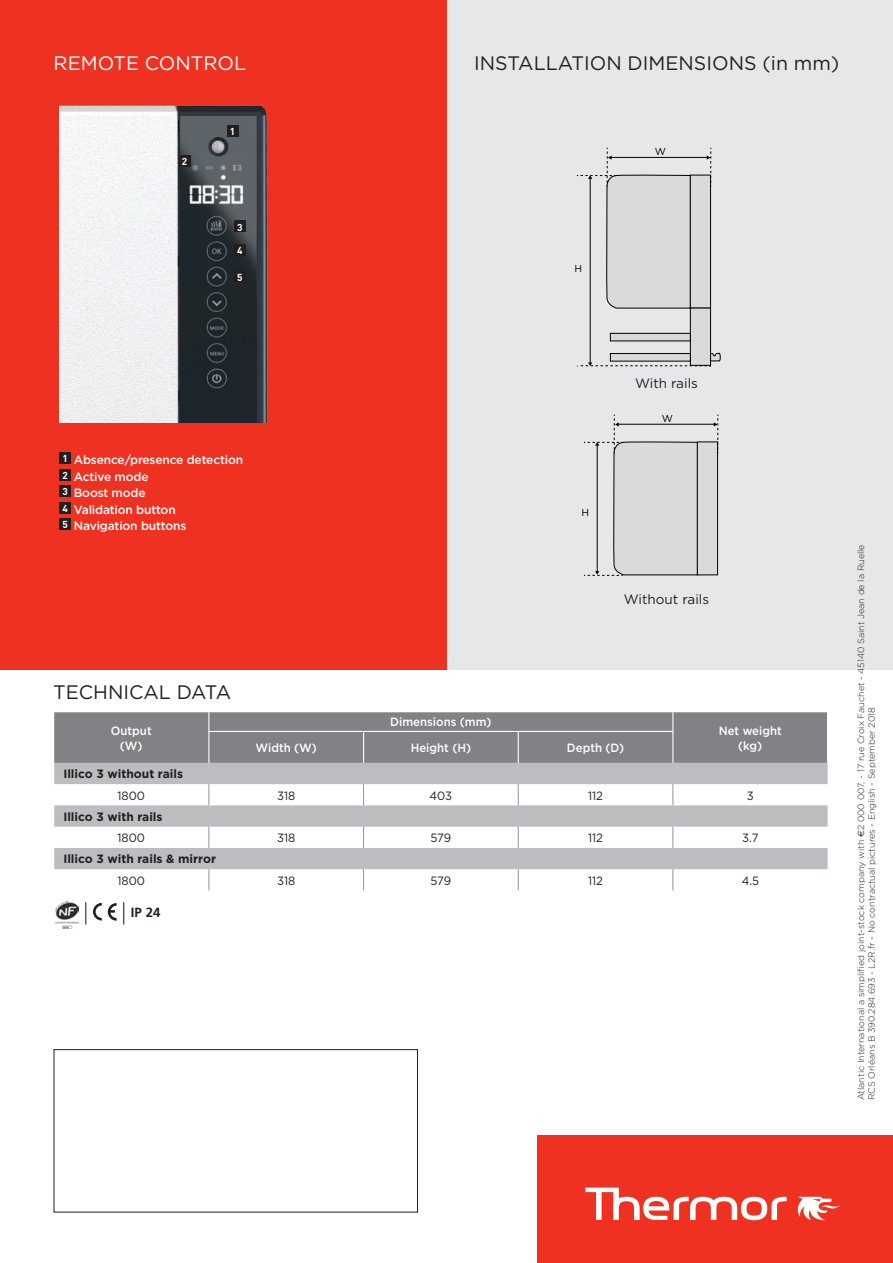
<style>
.page{position:relative;width:893px;height:1263px;background:#fff}
.page>*{position:absolute;margin:0;border:0;box-sizing:border-box;transform-origin:0 0}
.t1{font:19.5px "Gotham";color:#231f20}
.t2{font:19.5px "Gotham";color:#fff}
.t3{font:13.5px "Gotham";color:#231f20}
.t4{font:700 13.35px "Frutiger";color:#231f20}
.t5{font:500 12px/16.5px "Gotham";letter-spacing:-.015em;color:#fff}
.t6{font:500 12px/14.4px "Gotham";letter-spacing:-.015em;color:#fff;text-align:center;scale:.95 1}
.t7{font:700 12px "Gotham";color:#231f20}
.t8{font:12px "Gotham";color:#231f20;scale:.95 1}
.t9{font:700 10.05px "DIN";color:#fff}
.t10{font:10.05px "Gotham";color:#000}
.t11{font:300 9px/10.8px "Gotham";color:#231f20}
.s1{font-family:"DIN";font-weight:700;font-size:10.05px}
.s2{font-family:"Euro Sans";font-weight:400}
</style>
<div class="page">
<div style="left:435px;top:0;width:458px;height:669px;background:#e6e7e9"></div>
<div style="left:0;top:0;width:446px;height:669px;background:#ef3122"></div>
<div style="left:537px;top:1135px;width:356px;height:128px;background:#ef3122"></div>
<svg style="left:797px;top:1197px;width:43px;height:23px"></svg>
<svg style="left:585px;top:1187px;width:202px;height:33px"></svg>
<div style="left:54px;top:1049px;width:364px;height:163px;border:1px solid #231f20"></div>
<div style="left:60px;top:452px;width:11px;height:12px;background:#231f20"></div>
<div style="left:60px;top:469px;width:11px;height:11px;background:#231f20"></div>
<div style="left:60px;top:485px;width:11px;height:12px;background:#231f20"></div>
<div style="left:60px;top:502px;width:11px;height:11px;background:#231f20"></div>
<div style="left:60px;top:518px;width:11px;height:12px;background:#231f20"></div>
<svg style="left:54px;top:763px;width:774px;height:106px;fill:#bcbdc0"></svg>
<svg style="left:208px;top:784px;width:1px;height:21px"></svg>
<svg style="left:208px;top:827px;width:1px;height:21px"></svg>
<svg style="left:208px;top:869px;width:1px;height:21px"></svg>
<svg style="left:363px;top:784px;width:1px;height:21px"></svg>
<svg style="left:363px;top:827px;width:1px;height:21px"></svg>
<svg style="left:363px;top:869px;width:1px;height:21px"></svg>
<svg style="left:518px;top:784px;width:1px;height:21px"></svg>
<svg style="left:518px;top:827px;width:1px;height:21px"></svg>
<svg style="left:518px;top:869px;width:1px;height:21px"></svg>
<svg style="left:672px;top:784px;width:1px;height:21px"></svg>
<svg style="left:672px;top:827px;width:1px;height:21px"></svg>
<svg style="left:672px;top:869px;width:1px;height:21px"></svg>
<div style="left:54px;top:712px;width:774px;height:51px;background:#808285"></div>
<hr style="left:827px;top:731px;width:1px;height:32px;background:#fff">
<hr style="left:363px;top:732px;width:1px;height:31px;background:#fff">
<hr style="left:518px;top:732px;width:1px;height:31px;background:#fff">
<hr style="left:672px;top:732px;width:1px;height:31px;background:#fff">
<hr style="left:208px;top:731px;width:156px;height:1px;background:#fff">
<hr style="left:364px;top:731px;width:154px;height:1px;background:#fff">
<hr style="left:518px;top:731px;width:155px;height:1px;background:#fff">
<img style="left:55px;top:901px;width:24px;height:27px">
<svg style="left:123px;top:902px;width:1px;height:22px"></svg>
<svg style="left:85px;top:902px;width:1px;height:22px"></svg>
<svg style="left:93px;top:903px;width:9px;height:17px"></svg>
<svg style="left:108px;top:903px;width:9px;height:18px"></svg>
<img style="left:60px;top:105px;width:208px;height:317px">
<div style="left:179px;top:155px;width:11px;height:12px;background:#231f20"></div>
<div style="left:234px;top:221px;width:11px;height:11px;background:#231f20"></div>
<div style="left:234px;top:244px;width:11px;height:12px;background:#231f20"></div>
<div style="left:234px;top:271px;width:11px;height:11px;background:#231f20"></div>
<div style="left:227px;top:125px;width:11px;height:12px;background:#231f20"></div>
<div style="left:690px;top:175px;width:20px;height:133px;background:#dadad9"></div>
<div style="left:690px;top:175px;width:21px;height:133px;border:1px solid #000"></div>
<div style="left:690px;top:308px;width:20px;height:57px;background:#dadad9"></div>
<div style="left:690px;top:308px;width:21px;height:58px;border:1px solid #000"></div>
<div style="left:610px;top:333px;width:80px;height:8px;background:#dadad9"></div>
<div style="left:610px;top:333px;width:81px;height:8px;border:1px solid #000"></div>
<hr style="left:590px;top:179px;width:1px;height:183px;background:#000">
<svg style="left:577px;top:353px;width:144px;height:14px"></svg>
<hr style="left:611px;top:157px;width:97px;height:1px;background:#000">
<svg style="left:707px;top:148px;width:4px;height:38px"></svg>
<svg style="left:577px;top:148px;width:114px;height:161px"></svg>
<div style="left:697px;top:442px;width:21px;height:133px;background:#dadad9"></div>
<div style="left:697px;top:441px;width:21px;height:134px;border:1px solid #000"></div>
<hr style="left:618px;top:424px;width:97px;height:1px;background:#000">
<svg style="left:714px;top:415px;width:5px;height:38px"></svg>
<svg style="left:584px;top:415px;width:114px;height:161px"></svg>
<h1 class="t2" style="left:54px;top:50px;width:194px">REMOTE CONTROL</h1>
<p class="t9" style="left:182px;top:155px;width:7px">2</p>
<p class="t9" style="left:230px;top:125px;width:7px">1</p>
<p class="t9" style="left:237px;top:220px;width:7px">3</p>
<p class="t9" style="left:237px;top:244px;width:7px">4</p>
<p class="t9" style="left:237px;top:270px;width:7px">5</p>
<h1 class="t1" style="left:474px;top:50px;width:367px">INSTALLATION DIMENSIONS (in mm)</h1>
<p class="t10" style="left:574px;top:262px;width:9px">H</p>
<p class="t10" style="left:655px;top:145px;width:13px">W</p>
<h2 class="t3" style="left:635px;top:375px;width:64px">With rails</h2>
<h3 class="t5" style="left:62px;top:451px;width:182px"><span class="s1">1</span> Absence/presence detection<br><span class="s1">2</span> Active mode<br><span class="s1">3</span> Boost mode<br><span class="s1">4</span> Validation button<br><span class="s1">5</span> Navigation buttons</h3>
<p class="t10" style="left:581px;top:506px;width:9px">H</p>
<p class="t10" style="left:662px;top:412px;width:13px">W</p>
<h2 class="t3" style="left:624px;top:591px;width:87px">Without rails</h2>
<h1 class="t1" style="left:53px;top:680px;width:179px">TECHNICAL DATA</h1>
<h3 class="t6" style="left:111px;top:724px;width:44px">Output (W)</h3>
<h3 class="t6" style="left:390px;top:715px;width:108px">Dimensions (mm)</h3>
<h3 class="t6" style="left:719px;top:724px;width:68px">Net weight</h3>
<h3 class="t6" style="left:256px;top:741px;width:66px">Width (W)</h3>
<h3 class="t6" style="left:411px;top:741px;width:65px">Height (H)</h3>
<h3 class="t6" style="left:567px;top:741px;width:62px">Depth (D)</h3>
<h3 class="t6" style="left:738px;top:738px;width:27px">(kg)</h3>
<h3 class="t7" style="left:63px;top:766px;width:121px">Illico 3 without rails</h3>
<h3 class="t8" style="left:118px;top:788px;width:31px">1800</h3>
<h3 class="t8" style="left:277px;top:788px;width:21px">318</h3>
<h3 class="t8" style="left:430px;top:788px;width:25px">403</h3>
<h3 class="t8" style="left:588px;top:788px;width:17px">112</h3>
<h3 class="t8" style="left:747px;top:788px;width:9px">3</h3>
<h3 class="t7" style="left:63px;top:809px;width:101px">Illico 3 with rails</h3>
<h3 class="t8" style="left:118px;top:830px;width:31px">1800</h3>
<h3 class="t8" style="left:277px;top:830px;width:21px">318</h3>
<h3 class="t8" style="left:431px;top:830px;width:23px">579</h3>
<h3 class="t8" style="left:588px;top:830px;width:17px">112</h3>
<h3 class="t8" style="left:742px;top:830px;width:19px">3.7</h3>
<h3 class="t7" style="left:63px;top:851px;width:154px">Illico 3 with rails &amp; mirror</h3>
<h3 class="t8" style="left:118px;top:873px;width:31px">1800</h3>
<h3 class="t8" style="left:277px;top:873px;width:21px">318</h3>
<h3 class="t8" style="left:431px;top:873px;width:23px">579</h3>
<h3 class="t8" style="left:588px;top:873px;width:17px">112</h3>
<h3 class="t8" style="left:742px;top:873px;width:20px">4.5</h3>
<h3 class="t4" style="left:131px;top:905px;width:31px">IP 24</h3>
<p class="t11" style="left:855px;top:1100px;width:557px;rotate:-90deg">Atlantic International a simplified joint-stock company with <span class="s2">e</span>2 000 007, - 17 rue Croix Fauchet - 45140 Saint Jean de la Ruelle<br>RCS Orléans B 390.284.693 - L2R.fr - No contractual pictures - English - September 2018</p>
</div>
